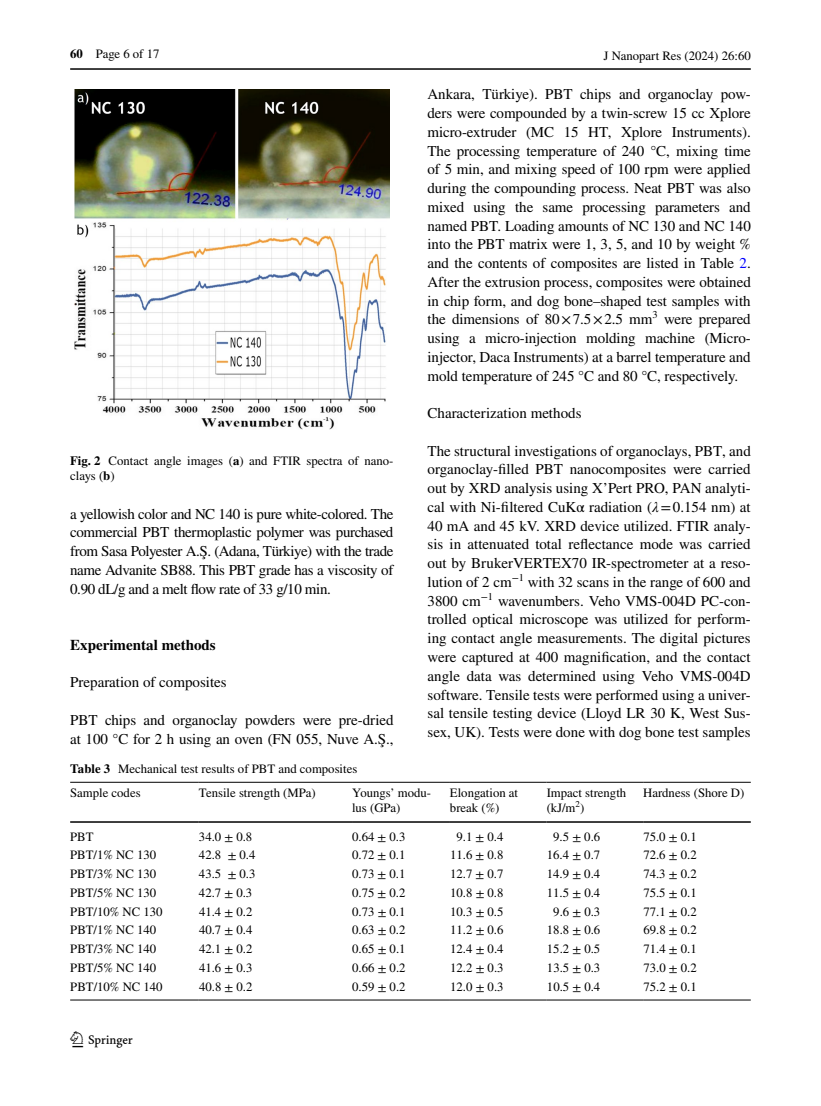
<style>
.page{position:relative;width:821px;height:1106px;background:#fff}
.page>*{position:absolute;margin:0;border:0;box-sizing:border-box;transform-origin:0 0}
.t1{font:22.5px "Springnew Regular 2";color:#000}
.t2{font:15px/18.8px "STIX";letter-spacing:-.005em;color:#000;text-align:justify}
.t3{font:700 15px "STIX";color:#000}
.t4{font:12.75px/15px "STIX";color:#000}
.s1{font-weight:700}
.s2{color:#00f}
.s3{font-style:italic}
</style>
<div class="page">
<hr style="left:70px;top:68px;width:680px;height:2px;background:#000">
<img style="left:74px;top:89px;width:315px;height:340px">
<hr style="left:70px;top:782px;width:129px;height:1px;background:#000">
<hr style="left:70px;top:821px;width:129px;height:1px;background:#000">
<hr style="left:199px;top:782px;width:153px;height:1px;background:#000">
<hr style="left:199px;top:821px;width:153px;height:1px;background:#000">
<hr style="left:352px;top:782px;width:98px;height:1px;background:#000">
<hr style="left:352px;top:821px;width:98px;height:1px;background:#000">
<hr style="left:450px;top:782px;width:96px;height:1px;background:#000">
<hr style="left:450px;top:821px;width:96px;height:1px;background:#000">
<hr style="left:546px;top:782px;width:97px;height:1px;background:#000">
<hr style="left:546px;top:821px;width:97px;height:1px;background:#000">
<hr style="left:643px;top:782px;width:107px;height:1px;background:#000">
<hr style="left:643px;top:821px;width:107px;height:1px;background:#000">
<hr style="left:70px;top:999px;width:129px;height:1px;background:#000">
<hr style="left:199px;top:999px;width:153px;height:1px;background:#000">
<hr style="left:352px;top:999px;width:98px;height:1px;background:#000">
<hr style="left:450px;top:999px;width:96px;height:1px;background:#000">
<hr style="left:546px;top:999px;width:97px;height:1px;background:#000">
<hr style="left:643px;top:999px;width:107px;height:1px;background:#000">
<p class="t4" style="left:70px;top:47px;width:91px"><span class="s1">60</span> Page 6 of 17</p>
<p class="t4" style="left:70px;top:453px;width:325px"><span class="s1">Fig. 2</span> Contact angle images (<span class="s1">a</span>) and FTIR spectra of nano&shy;clays (<span class="s1">b</span>)</p>
<p class="t2" style="left:70px;top:505px;width:325px">a yellowish color and NC 140 is pure white-colored. The commercial PBT thermoplastic polymer was purchased from Sasa Polyester A.Ş. (Adana, Türkiye) with the trade name Advanite SB88. This PBT grade has a viscosity of 0.90 dL/g and a melt flow rate of 33 g/10 min.</p>
<p class="t3" style="left:70px;top:636px;width:147px">Experimental methods</p>
<p class="t2" style="left:70px;top:674px;width:158px">Preparation of composites</p>
<p class="t2" style="left:70px;top:711px;width:325px">PBT chips and organoclay powders were pre-dried at 100 °C for 2 h using an oven (FN 055, Nuve A.Ş.,</p>
<p class="t4" style="left:603px;top:49px;width:148px">J Nanopart Res (2024) 26:60</p>
<p class="t2" style="left:427px;top:86px;width:325px">Ankara, Türkiye). PBT chips and organoclay pow&shy;ders were compounded by a twin-screw 15 cc Xplore micro-extruder (MC 15 HT, Xplore Instruments).<br>The processing temperature of 240 °C, mixing time of 5 min, and mixing speed of 100 rpm were applied during the compounding process. Neat PBT was also mixed using the same processing parameters and named PBT. Loading amounts of NC 130 and NC 140 into the PBT matrix were 1, 3, 5, and 10 by weight % and the contents of composites are listed in Table <span class="s2">2</span>.<br>After the extrusion process, composites were obtained in chip form, and dog bone–shaped test samples with the dimensions of 80×7.5×2.5 mm<sup>3</sup> were prepared using a micro-injection molding machine (Micro&shy;injector, Daca Instruments) at a barrel temperature and mold temperature of 245 °C and 80 °C, respectively.</p>
<p class="t2" style="left:427px;top:405px;width:155px">Characterization methods</p>
<p class="t2" style="left:427px;top:442px;width:325px">The structural investigations of organoclays, PBT, and organoclay-filled PBT nanocomposites were carried out by XRD analysis using X’Pert PRO, PAN analyti&shy;cal with Ni-filtered CuKα radiation (<span class="s3">λ</span>=0.154 nm) at 40 mA and 45 kV. XRD device utilized. FTIR analy&shy;sis in attenuated total reflectance mode was carried out by BrukerVERTEX70 IR-spectrometer at a reso&shy;lution of 2 cm<sup>−1</sup> with 32 scans in the range of 600 and 3800 cm<sup>−1</sup> wavenumbers. Veho VMS-004D PC-con&shy;trolled optical microscope was utilized for perform&shy;ing contact angle measurements. The digital pictures were captured at 400 magnification, and the contact angle data was determined using Veho VMS-004D software. Tensile tests were performed using a univer&shy;sal tensile testing device (Lloyd LR 30 K, West Sus&shy;sex, UK). Tests were done with dog bone test samples</p>
<p class="t4" style="left:70px;top:757px;width:289px;line-height:24.6px"><span class="s1">Table 3</span> Mechanical test results of PBT and composites<br>Sample codes</p>
<p class="t4" style="left:199px;top:786px;width:118px">Tensile strength (MPa)</p>
<p class="t4" style="left:352px;top:786px;width:81px">Youngs’ modu&shy;lus (GPa)</p>
<p class="t4" style="left:450px;top:786px;width:70px">Elongation at break (%)</p>
<p class="t4" style="left:546px;top:786px;width:81px">Impact strength (kJ/m<sup>2</sup>)</p>
<p class="t4" style="left:643px;top:786px;width:103px">Hardness (Shore D)</p>
<p class="t4" style="left:70px;top:829px;width:25px">PBT</p>
<p class="t4" style="left:199px;top:829px;width:55px">34.0 ± 0.8</p>
<p class="t4" style="left:352px;top:829px;width:55px">0.64 ± 0.3</p>
<p class="t4" style="left:456px;top:829px;width:48px">9.1 ± 0.4</p>
<p class="t4" style="left:553px;top:829px;width:48px">9.5 ± 0.6</p>
<p class="t4" style="left:643px;top:829px;width:55px">75.0 ± 0.1</p>
<p class="t4" style="left:70px;top:848px;width:87px">PBT/1% NC 130</p>
<p class="t4" style="left:199px;top:848px;width:58px">42.8 ± 0.4</p>
<p class="t4" style="left:352px;top:848px;width:55px">0.72 ± 0.1</p>
<p class="t4" style="left:450px;top:848px;width:55px">11.6 ± 0.8</p>
<p class="t4" style="left:547px;top:848px;width:55px">16.4 ± 0.7</p>
<p class="t4" style="left:643px;top:848px;width:55px">72.6 ± 0.2</p>
<p class="t4" style="left:70px;top:867px;width:87px">PBT/3% NC 130</p>
<p class="t4" style="left:199px;top:867px;width:58px">43.5 ± 0.3</p>
<p class="t4" style="left:352px;top:867px;width:55px">0.73 ± 0.1</p>
<p class="t4" style="left:450px;top:867px;width:55px">12.7 ± 0.7</p>
<p class="t4" style="left:547px;top:867px;width:55px">14.9 ± 0.4</p>
<p class="t4" style="left:643px;top:867px;width:55px">74.3 ± 0.2</p>
<p class="t4" style="left:70px;top:886px;width:87px">PBT/5% NC 130</p>
<p class="t4" style="left:199px;top:886px;width:55px">42.7 ± 0.3</p>
<p class="t4" style="left:352px;top:886px;width:55px">0.75 ± 0.2</p>
<p class="t4" style="left:450px;top:886px;width:55px">10.8 ± 0.8</p>
<p class="t4" style="left:547px;top:886px;width:55px">11.5 ± 0.4</p>
<p class="t4" style="left:643px;top:886px;width:55px">75.5 ± 0.1</p>
<p class="t4" style="left:70px;top:904px;width:94px">PBT/10% NC 130</p>
<p class="t4" style="left:199px;top:904px;width:55px">41.4 ± 0.2</p>
<p class="t4" style="left:352px;top:904px;width:55px">0.73 ± 0.1</p>
<p class="t4" style="left:450px;top:904px;width:55px">10.3 ± 0.5</p>
<p class="t4" style="left:553px;top:904px;width:48px">9.6 ± 0.3</p>
<p class="t4" style="left:643px;top:904px;width:55px">77.1 ± 0.2</p>
<p class="t4" style="left:70px;top:923px;width:87px">PBT/1% NC 140</p>
<p class="t4" style="left:199px;top:923px;width:55px">40.7 ± 0.4</p>
<p class="t4" style="left:352px;top:923px;width:55px">0.63 ± 0.2</p>
<p class="t4" style="left:450px;top:923px;width:55px">11.2 ± 0.6</p>
<p class="t4" style="left:547px;top:923px;width:55px">18.8 ± 0.6</p>
<p class="t4" style="left:643px;top:923px;width:55px">69.8 ± 0.2</p>
<p class="t4" style="left:70px;top:942px;width:87px">PBT/3% NC 140</p>
<p class="t4" style="left:199px;top:942px;width:55px">42.1 ± 0.2</p>
<p class="t4" style="left:352px;top:942px;width:55px">0.65 ± 0.1</p>
<p class="t4" style="left:450px;top:942px;width:55px">12.4 ± 0.4</p>
<p class="t4" style="left:547px;top:942px;width:55px">15.2 ± 0.5</p>
<p class="t4" style="left:643px;top:942px;width:55px">71.4 ± 0.1</p>
<p class="t4" style="left:70px;top:960px;width:87px">PBT/5% NC 140</p>
<p class="t4" style="left:199px;top:960px;width:55px">41.6 ± 0.3</p>
<p class="t4" style="left:352px;top:960px;width:55px">0.66 ± 0.2</p>
<p class="t4" style="left:450px;top:960px;width:55px">12.2 ± 0.3</p>
<p class="t4" style="left:547px;top:960px;width:55px">13.5 ± 0.3</p>
<p class="t4" style="left:643px;top:960px;width:55px">73.0 ± 0.2</p>
<p class="t4" style="left:70px;top:979px;width:94px">PBT/10% NC 140</p>
<p class="t4" style="left:199px;top:979px;width:55px">40.8 ± 0.2</p>
<p class="t4" style="left:352px;top:979px;width:55px">0.59 ± 0.2</p>
<p class="t4" style="left:450px;top:979px;width:55px">12.0 ± 0.3</p>
<p class="t4" style="left:547px;top:979px;width:55px">10.5 ± 0.4</p>
<p class="t4" style="left:643px;top:979px;width:55px">75.2 ± 0.1</p>
<h1 class="t1" style="left:72px;top:1031px;width:62px">1 3</h1>
</div>
